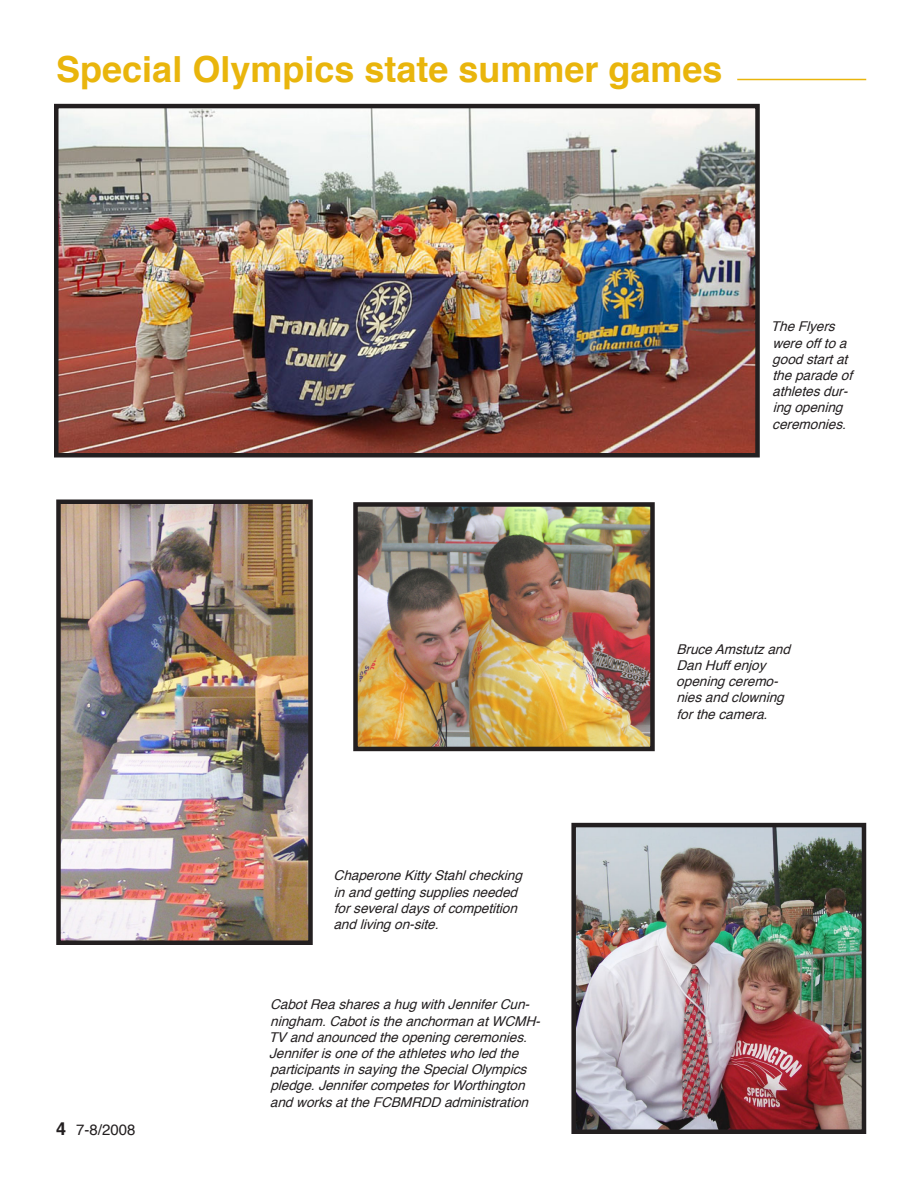
<style>
.page{position:relative;width:918px;height:1188px;background:#fff}
.page>*{position:absolute;margin:0;border:0;box-sizing:border-box;transform-origin:0 0}
.t1{font:700 36px "Helvetica";color:#e9b50c}
.t2{font:15px "Helvetica";color:#231f20}
.t3{font:italic 13.5px/16.2px "Helvetica";color:#231f20}
.s1{font-weight:700;font-size:18px}
</style>
<div class="page">
<img style="left:61px;top:505px;width:247px;height:435px">
<div style="left:56px;top:500px;width:257px;height:445px;border:4px solid #231f20"></div>
<img style="left:358px;top:507px;width:292px;height:239px">
<div style="left:353px;top:502px;width:302px;height:249px;border:4px solid #231f20"></div>
<img style="left:576px;top:828px;width:285px;height:301px">
<div style="left:571px;top:823px;width:295px;height:311px;border:4px solid #231f20"></div>
<img style="left:59px;top:109px;width:696px;height:344px">
<div style="left:54px;top:104px;width:706px;height:354px;border:4px solid #231f20"></div>
<hr style="left:737px;top:79px;width:129px;height:1px;background:#e9b50c">
<p class="t1" style="left:56px;top:37px;width:668px">Special Olympics state summer games</p>
<p class="t3" style="left:771px;top:318px;width:89px">The Flyers were off to a good start at the parade of athletes dur&shy;ing opening ceremonies.</p>
<p class="t2" style="left:56px;top:1117px;width:81px"><span class="s1">4</span> 7-8/2008</p>
<p class="t3" style="left:333px;top:867px;width:196px">Chaperone Kitty Stahl checking in and getting supplies needed for several days of competition and living on-site.</p>
<p class="t3" style="left:269px;top:996px;width:278px">Cabot Rea shares a hug with Jennifer Cun&shy;ningham. Cabot is the anchorman at WCMH-TV and anounced the opening ceremonies.<br>Jennifer is one of the athletes who led the participants in saying the Special Olympics pledge. Jennifer competes for Worthington and works at the FCBMRDD administration</p>
<p class="t3" style="left:676px;top:641px;width:121px">Bruce Amstutz and<br>Dan Huff enjoy opening ceremo&shy;nies and clowning for the camera.</p>
</div>
